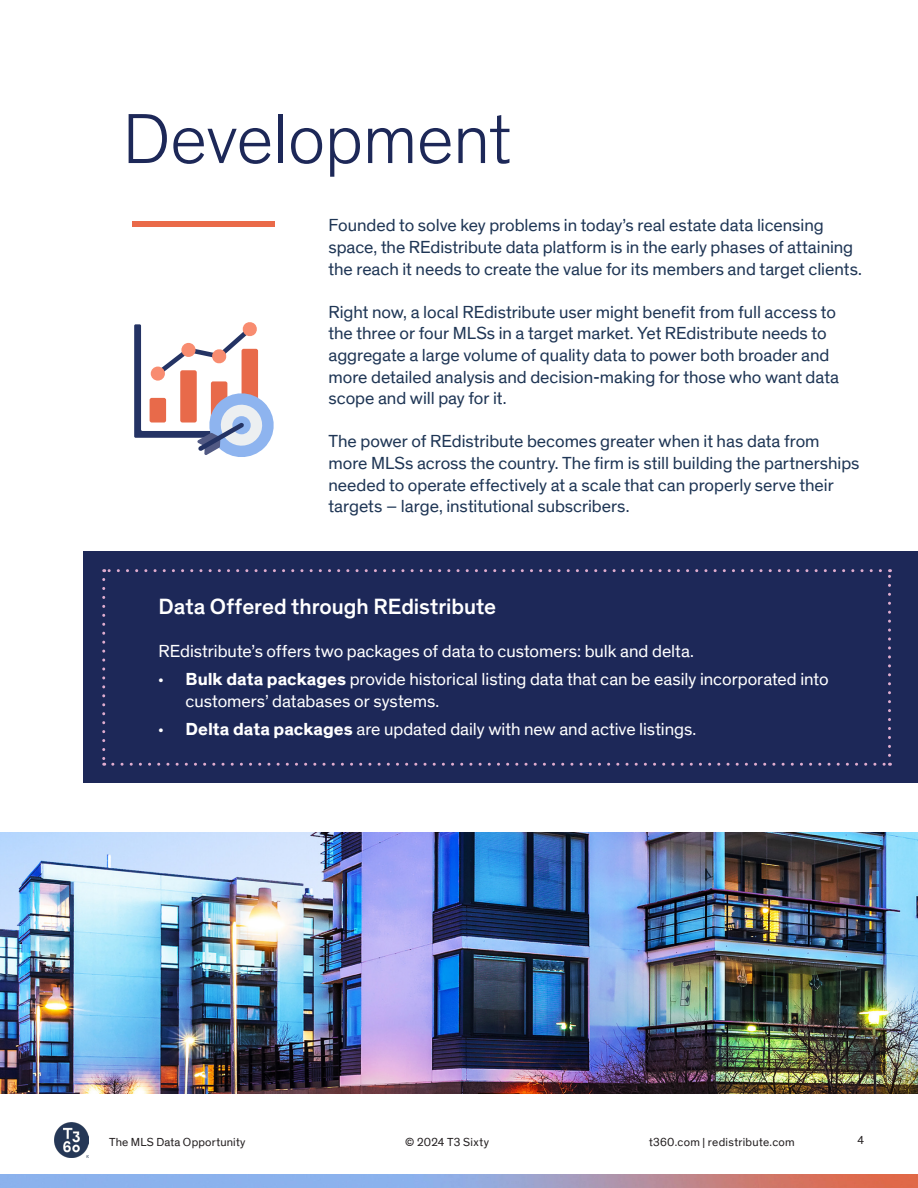
<style>
.page{position:relative;width:918px;height:1188px;background:#fff}
.page>*{position:absolute;margin:0;border:0;box-sizing:border-box;transform-origin:0 0}
.t1{font:300 72px "Theinhardt";color:#1d2858}
.t2{font:500 22.5px "Theinhardt";letter-spacing:-.005em;color:#fff}
.t3{font:18px/21.6px "Theinhardt";letter-spacing:-.005em;color:#1f3655}
.t4{font:18px/21.6px "Theinhardt";letter-spacing:-.005em;color:#fff}
.t5{font:12px "Theinhardt";letter-spacing:.02em;color:#231f20}
.s1{font-family:"Myriad Pro"}
.s2{font-weight:700}
</style>
<div class="page">
<img style="left:54px;top:1123px;width:35px;height:35px">
<div style="left:83px;top:552px;width:835px;height:231px;background:#1d2858"></div>
<svg style="left:102px;top:579px;width:3px;height:187px"></svg>
<svg style="left:113px;top:763px;width:777px;height:3px"></svg>
<svg style="left:888px;top:569px;width:3px;height:186px"></svg>
<svg style="left:104px;top:569px;width:776px;height:3px"></svg>
<div style="left:133px;top:221px;width:142px;height:6px;background:#ea6a49"></div>
<img style="left:0;top:833px;width:918px;height:261px">
<img style="left:0;top:1174px;width:918px;height:14px">
<svg style="left:134px;top:322px;width:140px;height:135px"></svg>
<p class="t1" style="left:123px;top:97px;width:390px">Development</p>
<p class="t3" style="left:329px;top:215px;width:535px">Founded to solve key problems in today’s real estate data licensing space, the REdistribute data platform is in the early phases of attaining the reach it needs to create the value for its members and target clients.</p>
<p class="t3" style="left:329px;top:301px;width:512px">Right now, a local REdistribute user might benefit from full access to the three or four MLSs in a target market. Yet REdistribute needs to aggregate a large volume of quality data to power both broader and more detailed analysis and decision-making for those who want data scope and will pay for it.</p>
<p class="t3" style="left:329px;top:431px;width:532px">The power of REdistribute becomes greater when it has data from more MLSs across the country. The firm is still building the partnerships needed to operate effectively at a scale that can properly serve their targets – large, institutional subscribers.</p>
<p class="t2" style="left:159px;top:593px;width:339px">Data Offered through REdistribute</p>
<p class="t4" style="left:159px;top:641px;width:537px">REdistribute’s offers two packages of data to customers: bulk and delta.</p>
<p class="t4" style="left:186px;top:669px;width:644px;text-indent:-27px"><span class="s1">•</span> <span class="s2">Bulk data packages</span> provide historical listing data that can be easily incorporated into customers’ databases or systems.</p>
<p class="t4" style="left:159px;top:719px;width:539px"><span class="s1">•</span> <span class="s2">Delta data packages</span> are updated daily with new and active listings.</p>
<p class="t5" style="left:109px;top:1135px;width:138px">The MLS Data Opportunity</p>
<p class="t5" style="left:405px;top:1135px;width:85px">© 2024 T3 Sixty</p>
<p class="t5" style="left:649px;top:1135px;width:147px">t360.com | redistribute.com</p>
<p class="t5" style="left:857px;top:1133px;width:8px">4</p>
</div>
